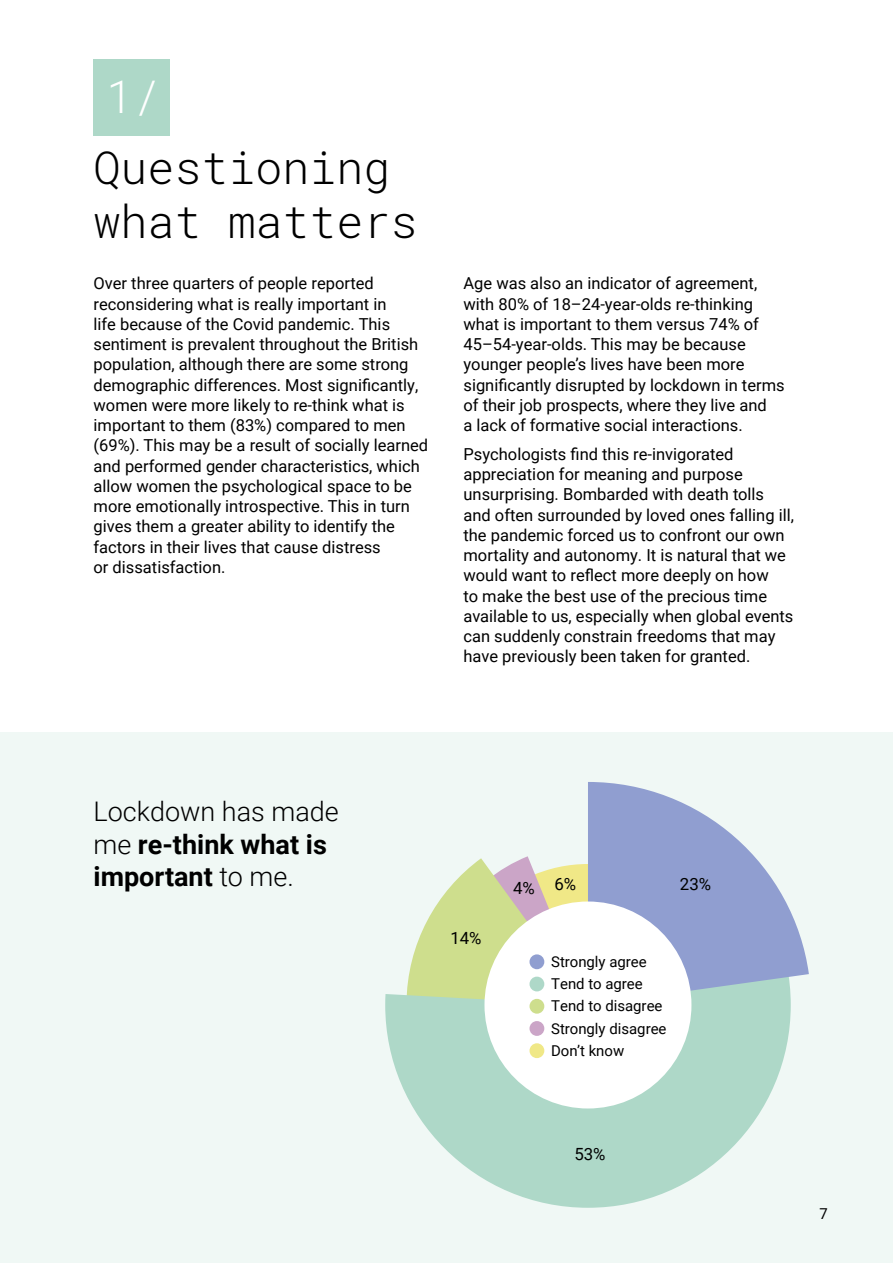
<style>
.page{position:relative;width:893px;height:1263px;background:#fff}
.page>*{position:absolute;margin:0;border:0;box-sizing:border-box;transform-origin:0 0}
.t1{font:300 45px/54px "Roboto Mono";color:#000}
.t2{font:300 45px "Roboto Mono";color:#fff}
.t3{font:700 27px/32.4px "Roboto";color:#000}
.t4{font:16.8px "Roboto";color:#000}
.t5{font:16.5px/20.2px "Roboto";color:#000}
.t6{font:15px/22.4px "Roboto";color:#000}
.t7{font:15px "Roboto Mono";color:#000}
.s1{font-weight:300}
</style>
<div class="page">
<div style="left:0;top:732px;width:893px;height:531px;background:#f0f8f5"></div>
<svg style="left:411px;top:856px;width:177px;height:108px"></svg>
<svg style="left:385px;top:964px;width:406px;height:244px;fill:#aed8c8"></svg>
<svg style="left:588px;top:782px;width:221px;height:223px;fill:#909ed0"></svg>
<div style="left:484px;top:901px;width:207px;height:207px;background:#fff;border-radius:50%"></div>
<div style="left:529px;top:954px;width:15px;height:15px;background:#909ed0;border-radius:50%"></div>
<div style="left:529px;top:977px;width:15px;height:14px;background:#aed8c8;border-radius:50%"></div>
<div style="left:529px;top:999px;width:15px;height:15px;background:#cede8d;border-radius:50%"></div>
<div style="left:529px;top:1021px;width:15px;height:15px;background:#cba5c7;border-radius:50%"></div>
<div style="left:529px;top:1043px;width:15px;height:15px;background:#f0e887;border-radius:50%"></div>
<div style="left:94px;top:59px;width:76px;height:77px;background:#aed8c8"></div>
<h1 class="t2" style="left:106px;top:66px;width:55px">1/</h1>
<h1 class="t1" style="left:94px;top:139px;width:325px">Questioning what matters</h1>
<p class="t5" style="left:94px;top:273px;width:336px">Over three quarters of people reported reconsidering what is really important in<br>life because of the Covid pandemic. This sentiment is prevalent throughout the British population, although there are some strong demographic differences. Most significantly, women were more likely to re-think what is important to them (83%) compared to men (69%). This may be a result of socially learned and performed gender characteristics, which allow women the psychological space to be more emotionally introspective. This in turn gives them a greater ability to identify the factors in their lives that cause distress<br>or dissatisfaction.</p>
<p class="t5" style="left:463px;top:273px;width:323px">Age was also an indicator of agreement, with 80% of 18–24-year-olds re-thinking what is important to them versus 74% of 45–54-year-olds. This may be because younger people’s lives have been more significantly disrupted by lockdown in terms of their job prospects, where they live and<br>a lack of formative social interactions.</p>
<p class="t5" style="left:463px;top:443px;width:332px">Psychologists find this re-invigorated appreciation for meaning and purpose unsurprising. Bombarded with death tolls and often surrounded by loved ones falling ill, the pandemic forced us to confront our own mortality and autonomy. It is natural that we would want to reflect more deeply on how<br>to make the best use of the precious time available to us, especially when global events can suddenly constrain freedoms that may have previously been taken for granted.</p>
<h2 class="t3" style="left:94px;top:794px;width:247px"><span class="s1">Lockdown has made me</span> re-think what is important <span class="s1">to me.</span></h2>
<p class="t4" style="left:450px;top:927px;width:33px">14%</p>
<p class="t4" style="left:513px;top:874px;width:65px">4% 6%</p>
<p class="t4" style="left:680px;top:872px;width:33px">23%</p>
<p class="t6" style="left:551px;top:949px;width:117px">Strongly agree<br>Tend to agree<br>Tend to disagree<br>Strongly disagree<br>Don’t know</p>
<p class="t4" style="left:574px;top:1142px;width:33px">53%</p>
<p class="t7" style="left:819px;top:1203px;width:10px">7</p>
</div>
